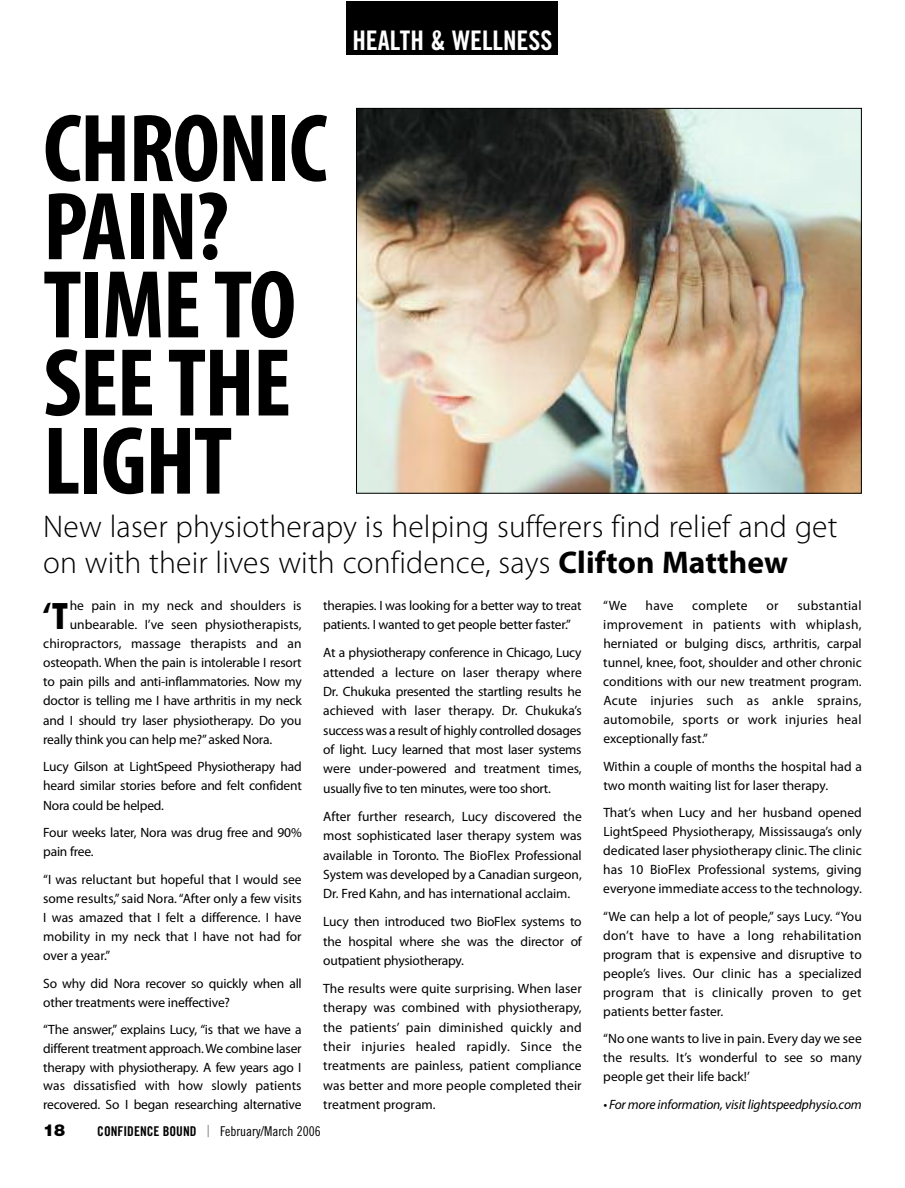
<style>
.page{position:relative;width:905px;height:1188px;background:#fff}
.page>*{position:absolute;margin:0;border:0;box-sizing:border-box;transform-origin:0 0}
.t1{font:700 condensed 97.35px/78.2px "Myriad Pro";letter-spacing:-.015em;color:#000}
.t2{font:900 condensed 38.55px "Myriad Pro";color:#000}
.t3{font:300 31.5px/36px "Myriad Pro";letter-spacing:.005em;color:#000}
.t4{font:27px "Trade Gothic Bold Cond Twenty";color:#fff}
.t5{font:900 16.5px "Helvetica Neue LT Std";color:#000}
.t6{font:13.5px/19px "Myriad Pro";letter-spacing:-.01em;color:#000;text-align:justify}
.t7{font:italic 13.5px "Myriad Pro";letter-spacing:-.015em;color:#000}
.t8{font:13.5px "Trade Gothic Cond Eighteen";color:#000}
.t9{font:13.5px "Myriad Pro";letter-spacing:.02em;color:#000}
.s1{font-weight:700}
.s2{font-family:"Trade Gothic Bold Cond Twenty"}
.s3{font-family:"Trade Gothic";font-weight:300;font-size:16.5px;color:#808080}
</style>
<div class="page">
<div style="left:346px;top:1px;width:212px;height:54px;background:#000"></div>
<img style="left:358px;top:110px;width:501px;height:382px">
<h3 class="t4" style="left:352px;top:30px;width:202px">HEALTH &amp; WELLNESS</h3>
<h1 class="t1" style="left:43px;top:118px;width:286px">CHRONIC<br>PAIN?<br>TIME TO<br>SEE THE<br>LIGHT</h1>
<h3 class="t3" style="left:43px;top:511px;width:795px">New laser physiotherapy is helping sufferers find relief and get on with their lives with confidence, says <span class="s1">Clifton Matthew</span></h3>
<h2 class="t2" style="left:43px;top:602px;width:26px">‘T</h2>
<p class="t6" style="left:70px;top:597px;width:233px">he pain in my neck and shoulders is</p>
<p class="t6" style="left:70px;top:616px;width:233px">unbearable. I’ve seen physiotherapists,</p>
<p class="t6" style="left:43px;top:635px;width:260px">chiropractors, massage therapists and an</p>
<p class="t6" style="left:43px;top:654px;width:260px">osteopath. When the pain is intolerable I resort</p>
<p class="t6" style="left:43px;top:673px;width:260px">to pain pills and anti-inflammatories. Now my</p>
<p class="t6" style="left:43px;top:692px;width:260px">doctor is telling me I have arthritis in my neck</p>
<p class="t6" style="left:43px;top:712px;width:260px">and I should try laser physiotherapy. Do you</p>
<p class="t6" style="left:43px;top:731px;width:230px">really think you can help me?” asked Nora.</p>
<p class="t6" style="left:43px;top:758px;width:260px">Lucy Gilson at LightSpeed Physiotherapy had heard similar stories before and felt confident Nora could be helped.</p>
<p class="t6" style="left:43px;top:824px;width:260px">Four weeks later, Nora was drug free and 90% pain free.</p>
<p class="t6" style="left:43px;top:871px;width:260px">“I was reluctant but hopeful that I would see some results,” said Nora. “After only a few visits I was amazed that I felt a difference. I have mobility in my neck that I have not had for over a year.”</p>
<p class="t6" style="left:43px;top:975px;width:260px">So why did Nora recover so quickly when all other treatments were ineffective?</p>
<p class="t6" style="left:43px;top:1022px;width:260px;line-height:18.6px">“The answer,” explains Lucy, “is that we have a different treatment approach. We combine laser therapy with physiotherapy. A few years ago I was dissatisfied with how slowly patients recovered. So I began researching alternative</p>
<p class="t6" style="left:323px;top:597px;width:260px">therapies. I was looking for a better way to treat patients. I wanted to get people better faster.”</p>
<p class="t6" style="left:323px;top:644px;width:260px">At a physiotherapy conference in Chicago, Lucy attended a lecture on laser therapy where Dr. Chukuka presented the startling results he achieved with laser therapy. Dr. Chukuka’s success was a result of highly controlled dosages of light. Lucy learned that most laser systems were under-powered and treatment times, usually five to ten minutes, were too short.</p>
<p class="t6" style="left:323px;top:808px;width:260px">After further research, Lucy discovered the most sophisticated laser therapy system was available in Toronto. The BioFlex Professional System was developed by a Canadian surgeon, Dr. Fred Kahn, and has international acclaim.</p>
<p class="t6" style="left:323px;top:913px;width:260px">Lucy then introduced two BioFlex systems to the hospital where she was the director of outpatient physiotherapy.</p>
<p class="t6" style="left:323px;top:980px;width:260px">The results were quite surprising. When laser therapy was combined with physiotherapy, the patients’ pain diminished quickly and their injuries healed rapidly. Since the treatments are painless, patient compliance was better and more people completed their treatment program.</p>
<p class="t5" style="left:43px;top:1124px;width:24px">18</p>
<p class="t8" style="left:97px;top:1126px;width:225px"><span class="s2">CONFIDENCE BOUND</span> <span class="s3">|</span> February/March 2006</p>
<p class="t6" style="left:603px;top:597px;width:260px;text-indent:194px">substantial improvement in patients with whiplash, herniated or bulging discs, arthritis, carpal tunnel, knee, foot, shoulder and other chronic conditions with our new treatment program.<br>Acute injuries such as ankle sprains, automobile, sports or work injuries heal exceptionally fast.”</p>
<p class="t6" style="left:603px;top:758px;width:260px">Within a couple of months the hospital had a two month waiting list for laser therapy.</p>
<p class="t6" style="left:603px;top:804px;width:260px">That’s when Lucy and her husband opened LightSpeed Physiotherapy, Mississauga’s only dedicated laser physiotherapy clinic. The clinic has 10 BioFlex Professional systems, giving everyone immediate access to the technology.</p>
<p class="t6" style="left:603px;top:908px;width:260px">“We can help a lot of people,” says Lucy. “You don’t have to have a long rehabilitation program that is expensive and disruptive to people’s lives. Our clinic has a specialized program that is clinically proven to get patients better faster.</p>
<p class="t6" style="left:603px;top:1030px;width:260px">“No one wants to live in pain. Every day we see the results. It’s wonderful to see so many people get their life back!’</p>
<p class="t7" style="left:603px;top:1099px;width:260px">• For more information, visit lightspeedphysio.com</p>
<p class="t6" style="left:603px;top:597px;width:25px">“We</p>
<p class="t6" style="left:645px;top:597px;width:29px">have</p>
<p class="t9" style="left:692px;top:600px;width:57px">complete</p>
<p class="t6" style="left:766px;top:597px;width:14px">or</p>
</div>
